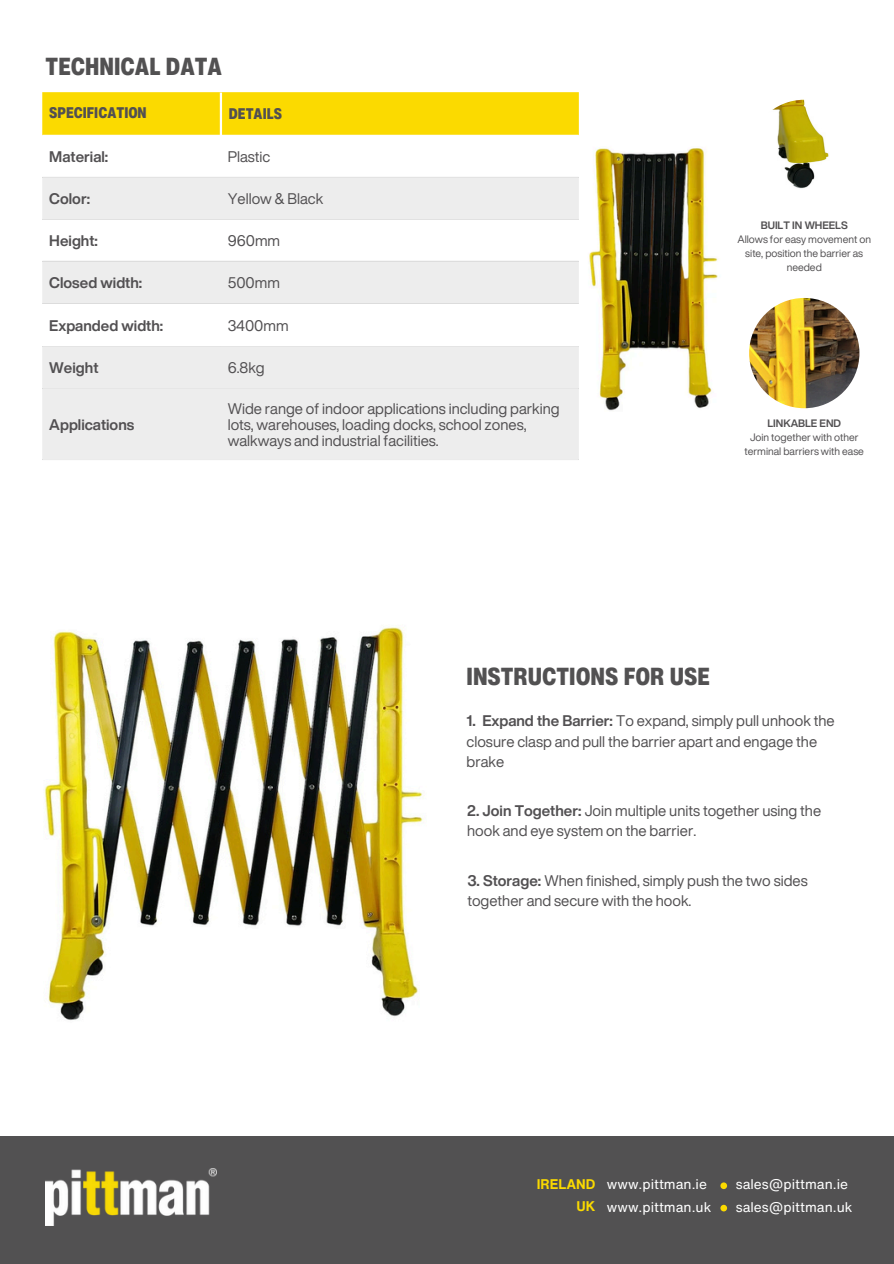
<style>
.page{position:relative;width:894px;height:1264px;background:#fff}
.page>*{position:absolute;margin:0;border:0;box-sizing:border-box;transform-origin:0 0}
.t1{font:900 condensed 24px "Helvetica Now Text";color:#525152}
.t2{font:15px/15.8px "Helvetica Now Display";color:#525052}
.t3{font:700 15px "Helvetica Now Display";color:#525052}
.t4{font:900 condensed 15px "Helvetica Now Text";color:#525052}
.t5{font:13.65px "Helvetica Now Text";color:#fff}
.t6{font:700 13.65px "Helvetica Now Text";color:#fbda00}
.t7{font:10.5px/14px "Helvetica Now Display";color:#525052;text-align:center}
.t8{font:700 10.5px "Helvetica Now Display";color:#525052}
.s1{font-weight:700}
</style>
<div class="page">
<img style="left:578px;top:92px;width:140px;height:367px">
<img style="left:44px;top:627px;width:380px;height:394px">
<div style="left:43px;top:92px;width:535px;height:43px;background:#fbda00"></div>
<svg style="left:43px;top:178px;width:535px;height:281px;fill:#ededed"></svg>
<hr style="left:43px;top:177px;width:535px;height:1px;background:#ededed">
<hr style="left:43px;top:219px;width:535px;height:1px;background:#ededed">
<hr style="left:43px;top:260px;width:535px;height:2px;background:#ededed">
<hr style="left:43px;top:302px;width:535px;height:2px;background:#ededed">
<hr style="left:43px;top:346px;width:535px;height:1px;background:#ededed">
<hr style="left:43px;top:388px;width:535px;height:1px;background:#ededed">
<hr style="left:43px;top:459px;width:535px;height:1px;background:#ededed">
<hr style="left:220px;top:92px;width:2px;height:44px;background:#fff">
<img style="left:749px;top:100px;width:110px;height:110px;border-radius:50%">
<div style="left:0;top:1136px;width:893px;height:127px;background:#525152"></div>
<img style="left:46px;top:1168px;width:171px;height:56px">
<div style="left:720px;top:1182px;width:7px;height:7px;background:#fbda00;border-radius:50%"></div>
<div style="left:720px;top:1204px;width:7px;height:7px;background:#fbda00;border-radius:50%"></div>
<img style="left:749px;top:298px;width:110px;height:110px;border-radius:50%">
<p class="t1" style="left:46px;top:48px;width:178px">TECHNICAL DATA</p>
<p class="t4" style="left:49px;top:102px;width:99px">SPECIFICATION</p>
<p class="t4" style="left:229px;top:103px;width:55px">DETAILS</p>
<p class="t3" style="left:49px;top:145px;width:60px">Material:</p>
<p class="t2" style="left:228px;top:148px;width:44px">Plastic</p>
<p class="t3" style="left:49px;top:187px;width:42px">Color:</p>
<p class="t2" style="left:228px;top:190px;width:97px">Yellow &amp; Black</p>
<p class="t3" style="left:49px;top:229px;width:50px">Height:</p>
<p class="t2" style="left:228px;top:232px;width:54px">960mm</p>
<p class="t3" style="left:49px;top:271px;width:94px">Closed width:</p>
<p class="t2" style="left:228px;top:274px;width:54px">500mm</p>
<p class="t3" style="left:49px;top:314px;width:115px">Expanded width:</p>
<p class="t2" style="left:228px;top:317px;width:62px">3400mm</p>
<p class="t3" style="left:49px;top:356px;width:51px">Weight</p>
<p class="t2" style="left:228px;top:359px;width:39px">6.8kg</p>
<p class="t3" style="left:49px;top:413px;width:86px">Applications</p>
<p class="t2" style="left:228px;top:400px;width:333px">Wide range of indoor applications including parking lots, warehouses, loading docks, school zones, walkways and industrial facilities.</p>
<p class="t8" style="left:760px;top:217px;width:88px">BUILT IN WHEELS</p>
<h3 class="t7" style="left:737px;top:232px;width:135px">Allows for easy movement on site, position the barrier as needed</h3>
<p class="t8" style="left:767px;top:415px;width:75px">LINKABLE END</p>
<h3 class="t7" style="left:744px;top:430px;width:121px">Join together with other terminal barriers with ease</h3>
<p class="t1" style="left:466px;top:658px;width:245px">INSTRUCTIONS FOR USE</p>
<p class="t2" style="left:466px;top:710px;width:369px;line-height:20.2px"><span class="s1">1. Expand the Barrier:</span> To expand, simply pull unhook the closure clasp and pull the barrier apart and engage the</p>
<p class="t2" style="left:466px;top:753px;width:39px">brake</p>
<h1 class="t2" style="left:467px;top:802px;width:355px"><span class="s1">2. Join Together:</span> Join multiple units together using the</h1>
<h3 class="t2" style="left:467px;top:822px;width:230px">hook and eye system on the barrier.</h3>
<p class="t2" style="left:467px;top:872px;width:342px"><span class="s1">3. Storage:</span> When finished, simply push the two sides</p>
<h3 class="t2" style="left:467px;top:892px;width:225px">together and secure with the hook.</h3>
<p class="t6" style="left:536px;top:1174px;width:60px">IRELAND</p>
<p class="t5" style="left:606px;top:1173px;width:101px">www.pittman.ie</p>
<p class="t5" style="left:735px;top:1173px;width:114px">sales@pittman.ie</p>
<p class="t6" style="left:576px;top:1196px;width:20px">UK</p>
<h3 class="t5" style="left:606px;top:1196px;width:106px">www.pittman.uk</h3>
<p class="t5" style="left:735px;top:1196px;width:118px">sales@pittman.uk</p>
</div>
